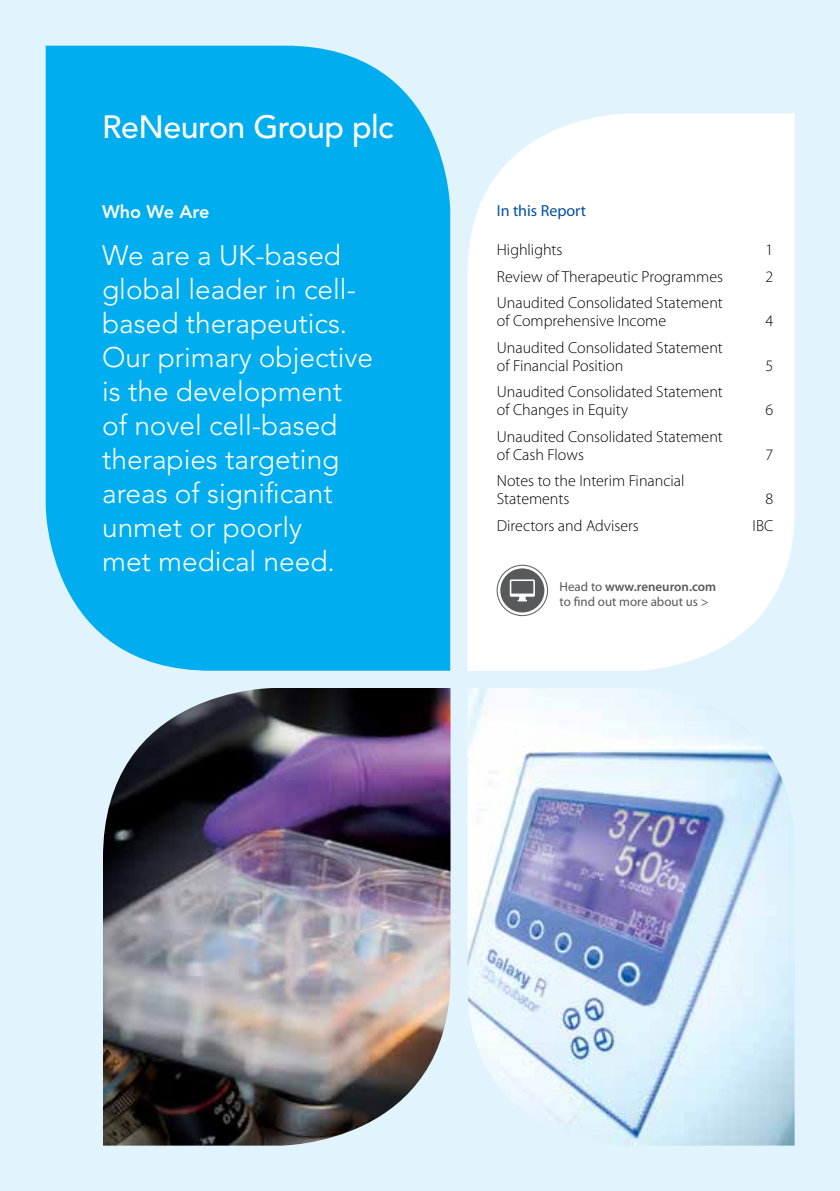
<style>
.page{position:relative;width:840px;height:1191px;background:#fff}
.page>*{position:absolute;margin:0;border:0;box-sizing:border-box;transform-origin:0 0}
.t1{font:500 32px "Avenir";letter-spacing:-.015em;color:#fff}
.t2{font:300 28px/34px "Avenir";color:#fff}
.t3{font:800 18px "Avenir";color:#fff}
.t4{font:300 16px/18px "Myriad";color:#000}
.t5{font:16px "Myriad";color:#034ea2}
.t6{font:13px/15px "Myriad";color:#58595b}
.s1{font-weight:600}
</style>
<div class="page">
<div style="left:0;top:0;width:839px;height:1191px;background:#e1f4fd"></div>
<div style="left:46px;top:46px;width:404px;height:624px;background:#00aeef"></div>
<img style="left:103px;top:688px;width:347px;height:457px">
<div style="left:467px;top:113px;width:327px;height:558px;background:#fff"></div>
<img style="left:467px;top:688px;width:327px;height:457px">
<div style="left:496px;top:565px;width:51px;height:51px;border:1px solid #58595b;border-radius:50%"></div>
<div style="left:500px;top:568px;width:44px;height:44px;background:#58595b;border-radius:50%"></div>
<svg style="left:509px;top:579px;width:25px;height:22px"></svg>
<h1 class="t1" style="left:102px;top:108px;width:293px">ReNeuron Group plc</h1>
<p class="t3" style="left:102px;top:201px;width:109px">Who We Are</p>
<h2 class="t2" style="left:102px;top:238px;width:272px">We are a UK-based global leader in cell&shy;based therapeutics.<br>Our primary objective is the development of novel cell-based therapies targeting areas of significant unmet or poorly<br>met medical need.</h2>
<p class="t5" style="left:496px;top:203px;width:91px">In this Report</p>
<p class="t4" style="left:496px;top:242px;width:67px">Highlights</p>
<p class="t4" style="left:765px;top:242px;width:9px">1</p>
<p class="t4" style="left:496px;top:268px;width:227px">Review of Therapeutic Programmes</p>
<p class="t4" style="left:765px;top:268px;width:9px">2</p>
<p class="t4" style="left:496px;top:295px;width:227px">Unaudited Consolidated Statement of Comprehensive Income</p>
<p class="t4" style="left:765px;top:313px;width:9px">4</p>
<p class="t4" style="left:496px;top:339px;width:227px">Unaudited Consolidated Statement of Financial Position</p>
<p class="t4" style="left:496px;top:384px;width:227px">Unaudited Consolidated Statement of Changes in Equity</p>
<p class="t4" style="left:496px;top:428px;width:227px">Unaudited Consolidated Statement of Cash Flows</p>
<p class="t4" style="left:496px;top:473px;width:189px">Notes to the Interim Financial<br>Statements</p>
<p class="t4" style="left:765px;top:357px;width:9px">5</p>
<p class="t4" style="left:765px;top:402px;width:9px">6</p>
<p class="t4" style="left:765px;top:446px;width:9px">7</p>
<p class="t4" style="left:765px;top:491px;width:9px">8</p>
<p class="t4" style="left:496px;top:517px;width:143px">Directors and Advisers</p>
<p class="t4" style="left:752px;top:517px;width:22px">IBC</p>
<p class="t6" style="left:559px;top:580px;width:158px">Head to <span class="s1">www.reneuron.com </span>to find out more about us &gt;</p>
</div>
